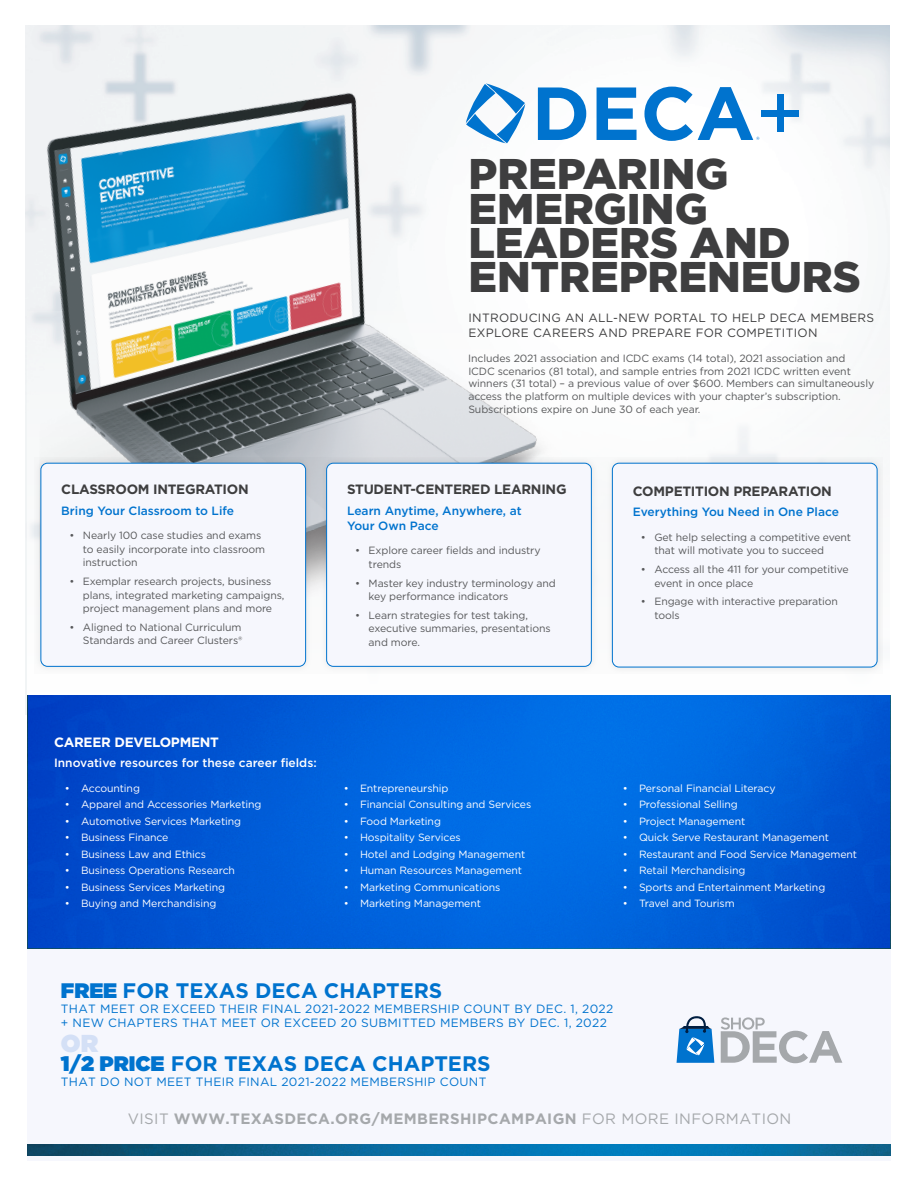
<style>
.page{position:relative;width:918px;height:1188px;background:#fff}
.page>*{position:absolute;margin:0;border:0;box-sizing:border-box;transform-origin:0 0}
.t1{font:900 42.9px/34.2px "Gotham";color:#3e3e3f}
.t2{font:900 24.45px "Gotham";color:#d4e0f6}
.t3{font:700 21px "Gotham";color:#0073ce}
.t4{font:700 15px "Gotham";letter-spacing:.025em;color:#a5a8ab}
.t5{font:700 13.5px "Gotham";letter-spacing:-.02em;color:#3e3e3f}
.t6{font:700 13.5px "Gotham";letter-spacing:-.02em;color:#fff}
.t7{font:12px/14.4px "Gotham";letter-spacing:.025em;color:#0073ce}
.t8{font:500 12px/15px "Gotham";color:#0073ce}
.t9{font:12px/15px "Gotham";letter-spacing:.025em;color:#3e3e3f}
.t10{font:500 12px "Gotham";color:#fff}
.t11{font:10.5px/13.5px "Gotham";letter-spacing:-.01em;color:#57585a}
.t12{font:10.5px "Gotham";letter-spacing:-.01em;color:#fff}
.s1{font-weight:900}
.s2{font-weight:400}
</style>
<div class="page">
<div style="left:27px;top:948px;width:864px;height:212px;background:#f6f7fd"></div>
<svg style="left:721px;top:1017px;width:121px;height:46px"></svg>
<svg style="left:677px;top:1016px;width:37px;height:47px"></svg>
<img style="left:26px;top:26px;width:864px;height:688px">
<div style="left:28px;top:311px;width:862px;height:420px;background:#fff"></div>
<svg style="left:28px;top:695px;width:862px;height:253px;background:#005dd8"></svg>
<svg style="left:620px;top:83px;width:139px;height:60px"></svg>
<img style="left:39px;top:39px;width:581px;height:418px">
<div style="left:761px;top:110px;width:38px;height:6px;background:#0073ce"></div>
<div style="left:777px;top:94px;width:6px;height:38px;background:#0073ce"></div>
<svg style="left:35px;top:457px;width:848px;height:214px;fill:#f2f2f2"></svg>
<div style="left:41px;top:463px;width:265px;height:203px;background:#f6f7fd;border-radius:7px"></div>
<div style="left:41px;top:463px;width:265px;height:204px;border:1px solid #0073ce;border-radius:7px"></div>
<div style="left:327px;top:463px;width:264px;height:203px;background:#f6f7fd;border-radius:7px"></div>
<div style="left:326px;top:463px;width:266px;height:204px;border:1px solid #0073ce;border-radius:7px"></div>
<div style="left:612px;top:463px;width:265px;height:204px;background:#f6f7fd;border-radius:7px"></div>
<div style="left:612px;top:463px;width:265px;height:204px;border:1px solid #0073ce;border-radius:7px"></div>
<img style="left:27px;top:1145px;width:864px;height:11px">
<h1 class="t1" style="left:469px;top:157px;width:394px">PREPARING<br>EMERGING<br>LEADERS AND<br>ENTREPRENEURS</h1>
<p class="t5" style="left:61px;top:481px;width:189px">CLASSROOM INTEGRATION</p>
<p class="t8" style="left:61px;top:503px;width:174px">Bring Your Classroom to Life</p>
<p class="t11" style="left:83px;top:528px;width:184px;text-indent:-14px">• Nearly 100 case studies and exams to easily incorporate into classroom instruction</p>
<p class="t11" style="left:83px;top:574px;width:203px;text-indent:-14px">• Exemplar research projects, business plans, integrated marketing campaigns, project management plans and more</p>
<p class="t11" style="left:69px;top:620px;width:175px;text-align:right">• Aligned to National Curriculum<br>Standards and Career Clusters®</p>
<p class="t9" style="left:469px;top:310px;width:407px">INTRODUCING AN ALL-NEW PORTAL TO HELP DECA MEMBERS<br>EXPLORE CAREERS AND PREPARE FOR COMPETITION</p>
<p class="t11" style="left:468px;top:352px;width:407px;line-height:12.6px">Includes 2021 association and ICDC exams (14 total), 2021 association and ICDC scenarios (81 total), and sample entries from 2021 ICDC written event winners (31 total) – a previous value of over $600. Members can simultaneously access the platform on multiple devices with your chapter’s subscription.<br>Subscriptions expire on June 30 of each year.</p>
<p class="t5" style="left:347px;top:481px;width:221px">STUDENT-CENTERED LEARNING</p>
<p class="t8" style="left:347px;top:503px;width:176px">Learn Anytime, Anywhere, at<br>Your Own Pace</p>
<p class="t11" style="left:369px;top:543px;width:173px;text-indent:-14px">• Explore career fields and industry trends</p>
<p class="t11" style="left:369px;top:576px;width:189px;text-indent:-14px">• Master key industry terminology and key performance indicators</p>
<p class="t11" style="left:369px;top:608px;width:184px;text-indent:-13px">• Learn strategies for test taking, executive summaries, presentations and more.</p>
<p class="t5" style="left:633px;top:482px;width:201px">COMPETITION PREPARATION</p>
<p class="t8" style="left:633px;top:504px;width:208px">Everything You Need in One Place</p>
<p class="t11" style="left:654px;top:530px;width:198px;text-indent:-14px">• Get help selecting a competitive event that will motivate you to succeed</p>
<p class="t11" style="left:654px;top:562px;width:196px;text-indent:-13px">• Access all the 411 for your competitive event in once place</p>
<p class="t11" style="left:654px;top:595px;width:185px;text-indent:-14px">• Engage with interactive preparation tools</p>
<p class="t6" style="left:54px;top:733px;width:167px">CAREER DEVELOPMENT</p>
<p class="t10" style="left:54px;top:755px;width:264px">Innovative resources for these career fields:</p>
<p class="t12" style="left:65px;top:781px;width:77px">• Accounting</p>
<p class="t12" style="left:65px;top:798px;width:198px">• Apparel and Accessories Marketing</p>
<p class="t12" style="left:65px;top:814px;width:178px">• Automotive Services Marketing</p>
<p class="t12" style="left:65px;top:831px;width:105px">• Business Finance</p>
<p class="t12" style="left:65px;top:847px;width:143px">• Business Law and Ethics</p>
<p class="t12" style="left:65px;top:864px;width:172px">• Business Operations Research</p>
<p class="t12" style="left:65px;top:880px;width:162px">• Business Services Marketing</p>
<p class="t12" style="left:65px;top:897px;width:153px">• Buying and Merchandising</p>
<p class="t12" style="left:344px;top:781px;width:106px">• Entrepreneurship</p>
<p class="t12" style="left:344px;top:798px;width:189px">• Financial Consulting and Services</p>
<p class="t12" style="left:344px;top:814px;width:99px">• Food Marketing</p>
<p class="t12" style="left:344px;top:831px;width:118px">• Hospitality Services</p>
<p class="t12" style="left:344px;top:847px;width:183px">• Hotel and Lodging Management</p>
<p class="t12" style="left:344px;top:864px;width:180px">• Human Resources Management</p>
<p class="t12" style="left:344px;top:880px;width:158px">• Marketing Communications</p>
<p class="t12" style="left:344px;top:897px;width:139px">• Marketing Management</p>
<p class="t12" style="left:623px;top:781px;width:154px">• Personal Financial Literacy</p>
<p class="t12" style="left:623px;top:798px;width:117px">• Professional Selling</p>
<p class="t12" style="left:623px;top:814px;width:124px">• Project Management</p>
<p class="t12" style="left:623px;top:831px;width:208px">• Quick Serve Restaurant Management</p>
<p class="t12" style="left:623px;top:847px;width:236px">• Restaurant and Food Service Management</p>
<p class="t12" style="left:623px;top:864px;width:124px">• Retail Merchandising</p>
<p class="t12" style="left:623px;top:880px;width:204px">• Sports and Entertainment Marketing</p>
<p class="t12" style="left:623px;top:897px;width:113px">• Travel and Tourism</p>
<h3 class="t3" style="left:61px;top:977px;width:383px"><span class="s1">FREE</span> FOR TEXAS DECA CHAPTERS</h3>
<p class="t7" style="left:61px;top:1001px;width:554px">THAT MEET OR EXCEED THEIR FINAL 2021-2022 MEMBERSHIP COUNT BY DEC. 1, 2022 + NEW CHAPTERS THAT MEET OR EXCEED 20 SUBMITTED MEMBERS BY DEC. 1, 2022</p>
<h3 class="t3" style="left:61px;top:1050px;width:431px"><span class="s1">1/2 PRICE</span> FOR TEXAS DECA CHAPTERS</h3>
<p class="t7" style="left:61px;top:1074px;width:427px">THAT DO NOT MEET THEIR FINAL 2021-2022 MEMBERSHIP COUNT</p>
<h3 class="t4" style="left:128px;top:1109px;width:665px"><span class="s2">VISIT</span> WWW.TEXASDECA.ORG/MEMBERSHIPCAMPAIGN <span class="s2">FOR MORE INFORMATION</span></h3>
<h2 class="t2" style="left:61px;top:1026px;width:39px">OR</h2>
</div>
